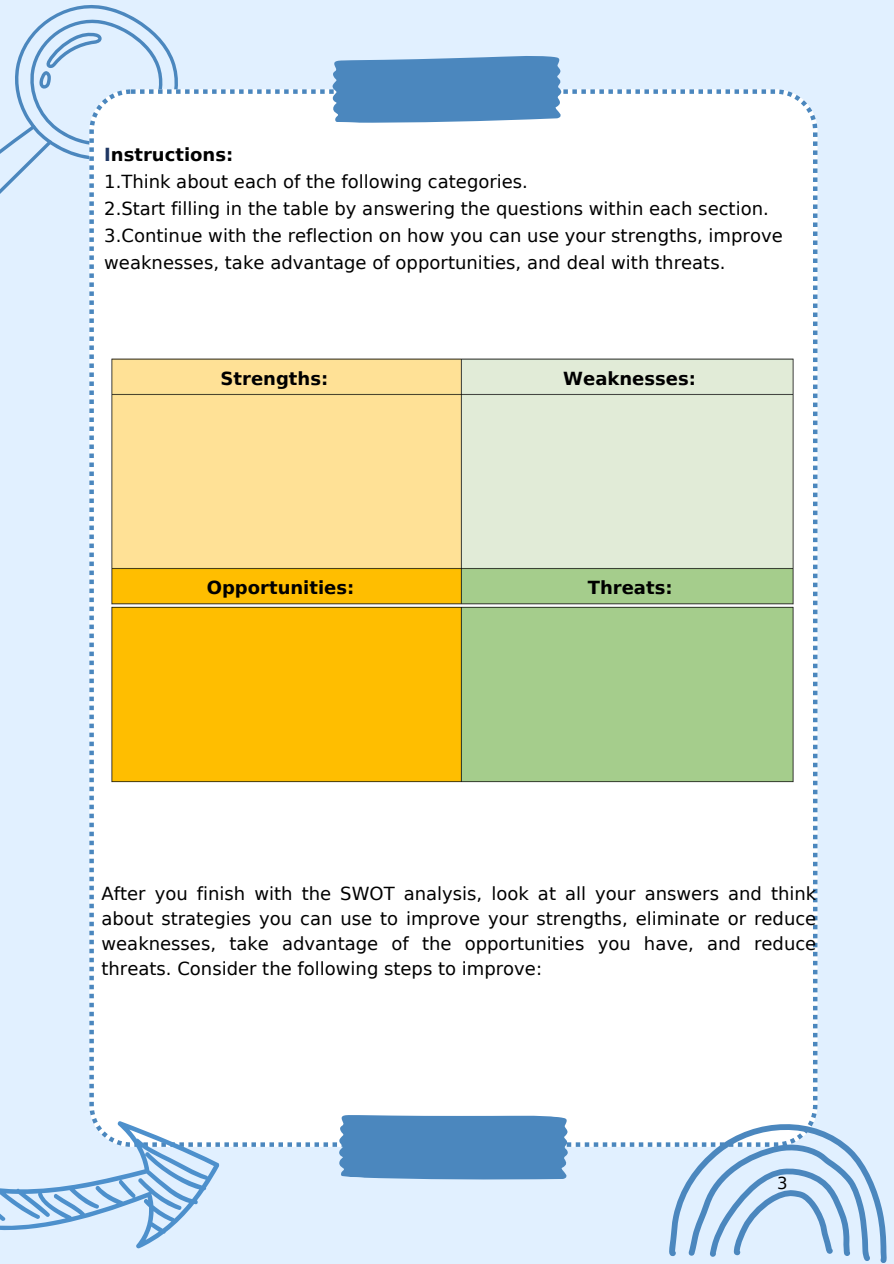
<style>
.page{position:relative;width:894px;height:1264px;background:#fff}
.page>*{position:absolute;margin:0;border:0;box-sizing:border-box;transform-origin:0 0}
.t1{font:18px/24.8px "DejaVu Sans";color:#000}
.t2{font:700 18px "DejaVu Sans";color:#000}
.t3{font:16.5px "DejaVu Sans";color:#000}
.s1{color:#1f3763}
</style>
<div class="page">
<div style="left:0;top:0;width:893px;height:1263px;background:#e1f0ff"></div>
<svg style="left:0;top:5px;width:178px;height:189px"></svg>
<div style="left:89px;top:89px;width:728px;height:1057px;background:#fff"></div>
<svg style="left:0;top:1114px;width:221px;height:135px"></svg>
<svg style="left:668px;top:1114px;width:218px;height:148px"></svg>
<svg style="left:330px;top:56px;width:233px;height:76px;background:#6d9ecb"></svg>
<svg style="left:336px;top:1100px;width:235px;height:80px;background:#76a4ce"></svg>
<img style="left:104px;top:351px;width:695px;height:248px">
<img style="left:104px;top:599px;width:695px;height:190px">
<p class="t2" style="left:104px;top:144px;width:130px"><span class="s1">I</span>nstructions:</p>
<p class="t1" style="left:104px;top:169px;width:425px">1.Think about each of the following categories.</p>
<p class="t1" style="left:104px;top:196px;width:666px">2.Start filling in the table by answering the questions within each section.</p>
<p class="t1" style="left:104px;top:222px;width:680px;line-height:27px">3.Continue with the reflection on how you can use your strengths, improve weaknesses, take advantage of opportunities, and deal with threats.</p>
<h1 class="t2" style="left:220px;top:368px;width:109px">Strengths:</h1>
<h1 class="t2" style="left:563px;top:368px;width:134px">Weaknesses:</h1>
<p class="t2" style="left:207px;top:577px;width:149px">Opportunities:</p>
<p class="t2" style="left:587px;top:577px;width:86px">Threats:</p>
<h1 class="t1" style="left:101px;top:881px;width:716px;text-align:justify">After you finish with the SWOT analysis, look at all your answers and think about strategies you can use to improve your strengths, eliminate or reduce weaknesses, take advantage of the opportunities you have, and reduce threats. Consider the following steps to improve:</h1>
<p class="t3" style="left:776px;top:1173px;width:12px">3</p>
</div>
